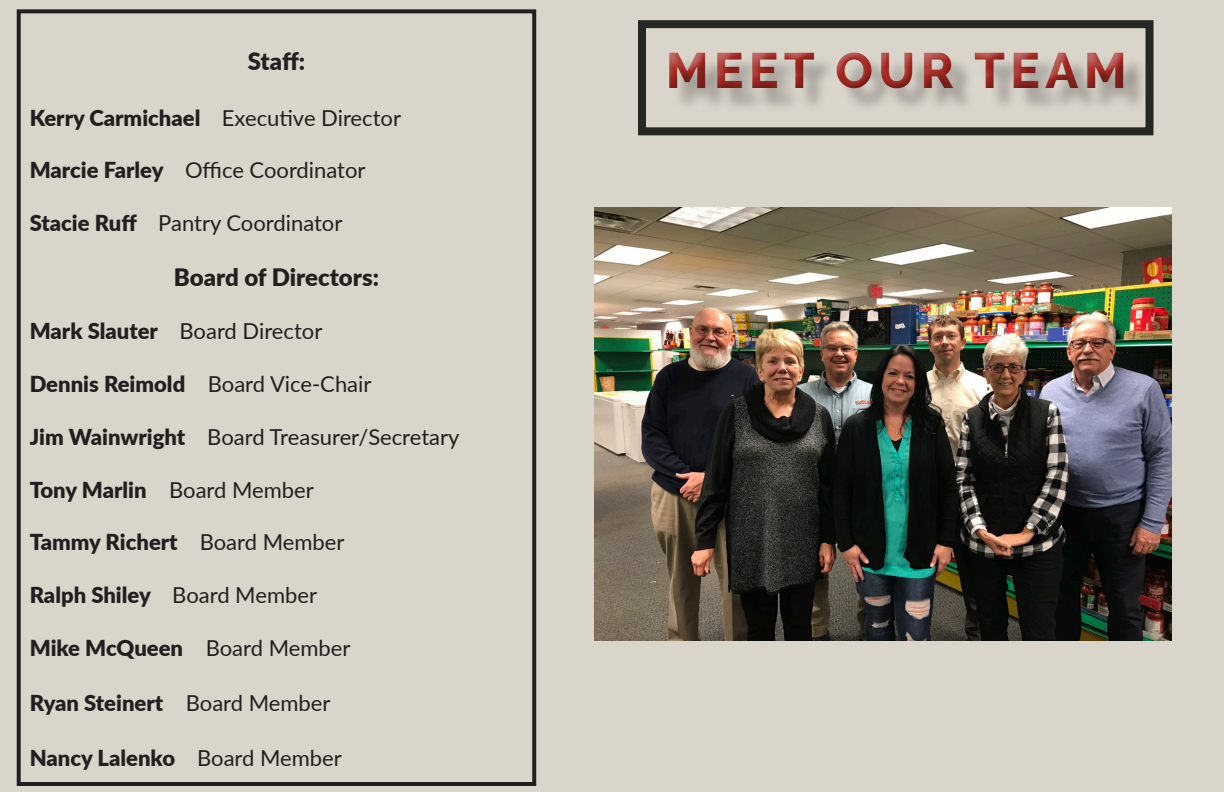
<style>
.page{position:relative;width:1224px;height:792px;background:#d9d5cb}
.page>*{position:absolute;margin:0;border:0;box-sizing:border-box;transform-origin:0 0}
.t1{font:800 50px "Raleway";letter-spacing:.1em;color:#a42923}
.t2{font:900 24px "Lato";color:#231f20}
.t3{font:22px "Lato";color:#231f20}
.t4{font:900 22px "Lato";color:#231f20}
.s1{font-weight:900}
.s2{font-weight:400}
</style>
<div class="page">
<div style="left:638px;top:20px;width:516px;height:115px;border:8px solid #262825"></div>
<div style="left:672px;top:56px;width:476px;height:57px;background:#231f20;opacity:.35"></div>
<div style="left:657px;top:43px;width:481px;height:60px;background:#231f20;opacity:.4"></div>
<div style="left:17px;top:9px;width:519px;height:777px;border:4px solid #231f20"></div>
<img style="left:594px;top:207px;width:578px;height:434px">
<p class="t2" style="left:248px;top:44px;width:59px">Staff:</p>
<h1 class="t1" style="left:666px;top:42px;width:462px">MEET OUR TEAM</h1>
<p class="t3" style="left:30px;top:102px;width:373px"><span class="s1">Kerry Carmichael</span> Executive Director</p>
<p class="t3" style="left:30px;top:155px;width:337px"><span class="s1">Marcie Farley</span> Office Coordinator</p>
<p class="t3" style="left:30px;top:208px;width:314px"><span class="s1">Stacie Ruff</span> Pantry Coordinator</p>
<p class="t2" style="left:174px;top:260px;width:207px">Board of Directors:</p>
<p class="t3" style="left:30px;top:316px;width:294px"><span class="s1">Mark Slauter</span> Board Director</p>
<p class="t3" style="left:30px;top:368px;width:343px"><span class="s1">Dennis Reimold</span> Board Vice-Chair</p>
<p class="t3" style="left:30px;top:421px;width:431px"><span class="s1">Jim Wainwright</span> Board Treasurer/Secretary</p>
<p class="t3" style="left:30px;top:474px;width:286px"><span class="s1">Tony Marlin</span> Board Member</p>
<p class="t4" style="left:30px;top:526px;width:316px">Tammy Richert <span class="s2">Board Member</span></p>
<p class="t4" style="left:30px;top:579px;width:289px">Ralph Shiley <span class="s2">Board Member</span></p>
<p class="t4" style="left:30px;top:631px;width:322px">Mike McQueen <span class="s2">Board Member</span></p>
<p class="t4" style="left:30px;top:687px;width:302px">Ryan Steinert <span class="s2">Board Member</span></p>
<p class="t4" style="left:30px;top:742px;width:314px">Nancy Lalenko <span class="s2">Board Member</span></p>
</div>
